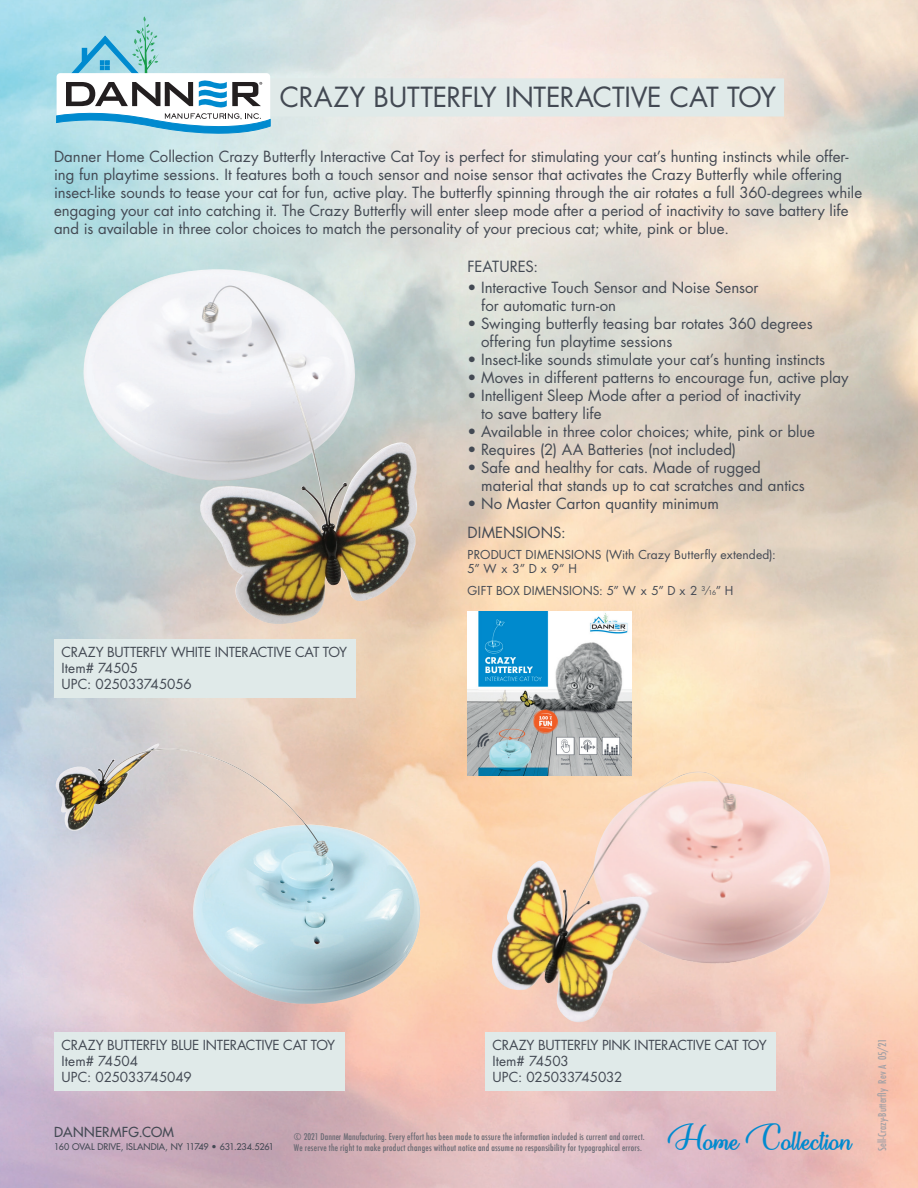
<style>
.page{position:relative;width:918px;height:1188px;background:#fff}
.page>*{position:absolute;margin:0;border:0;box-sizing:border-box;transform-origin:0 0}
.t1{font:38.1px "Dream Her";color:#008acf}
.t2{font:27px "Futura Std";letter-spacing:-.01em;color:#434953}
.t3{font:15px/18px "Futura Std";color:#434953}
.t4{font:13.5px/16.2px "Futura Std";letter-spacing:-.015em;color:#434953}
.t5{font:500 13.5px "Futura Std";letter-spacing:.02em;color:#434953}
.t6{font:12px/14.4px "Futura Std";letter-spacing:.015em;color:#434953}
.t7{font:500 condensed 10.5px "Futura";color:#a1a0a5}
.t8{font:500 condensed 9px/10.8px "Futura";letter-spacing:.025em;color:#676871}
.t9{font:500 9px "Futura Std";color:#434953}
.s1{font-size:6.6px}
</style>
<div class="page">
<img style="left:0;top:0;width:918px;height:1188px">
<svg style="left:56px;top:16px;width:728px;height:126px;background:#d7dfdf"></svg>
<img style="left:75px;top:269px;width:347px;height:360px">
<img style="left:56px;top:744px;width:368px;height:264px">
<img style="left:488px;top:772px;width:355px;height:256px">
<img style="left:468px;top:611px;width:163px;height:164px">
<div style="left:54px;top:1032px;width:291px;height:59px;background:#e0eae9"></div>
<div style="left:54px;top:639px;width:301px;height:59px;background:#e0eae9"></div>
<div style="left:485px;top:1032px;width:290px;height:59px;background:#e0eae9"></div>
<h2 class="t2" style="left:280px;top:80px;width:498px">CRAZY BUTTERFLY INTERACTIVE CAT TOY</h2>
<p class="t3" style="left:54px;top:148px;width:810px">Danner Home Collection Crazy Butterfly Interactive Cat Toy is perfect for stimulating your cat’s hunting instincts while offer&shy;ing fun playtime sessions. It features both a touch sensor and noise sensor that activates the Crazy Butterfly while offering insect-like sounds to tease your cat for fun, active play. The butterfly spinning through the air rotates a full 360-degrees while engaging your cat into catching it. The Crazy Butterfly will enter sleep mode after a period of inactivity to save battery life and is available in three color choices to match the personality of your precious cat; white, pink or blue.</p>
<p class="t3" style="left:468px;top:257px;width:72px">FEATURES:</p>
<p class="t3" style="left:481px;top:279px;width:279px;text-indent:-14px">• Interactive Touch Sensor and Noise Sensor for automatic turn-on</p>
<p class="t3" style="left:481px;top:315px;width:333px;text-indent:-14px">• Swinging butterfly teasing bar rotates 360 degrees offering fun playtime sessions</p>
<p class="t3" style="left:468px;top:351px;width:359px">• Insect-like sounds stimulate your cat’s hunting instincts</p>
<p class="t3" style="left:468px;top:369px;width:383px">• Moves in different patterns to encourage fun, active play</p>
<p class="t3" style="left:481px;top:387px;width:321px;text-indent:-14px">• Intelligent Sleep Mode after a period of inactivity to save battery life</p>
<p class="t3" style="left:468px;top:423px;width:349px">• Available in three color choices; white, pink or blue</p>
<p class="t3" style="left:468px;top:441px;width:270px">• Requires (2) AA Batteries (not included)</p>
<p class="t3" style="left:481px;top:459px;width:325px;text-indent:-14px">• Safe and healthy for cats. Made of rugged material that stands up to cat scratches and antics</p>
<p class="t3" style="left:468px;top:495px;width:253px">• No Master Carton quantity minimum</p>
<p class="t4" style="left:62px;top:644px;width:287px">CRAZY BUTTERFLY WHITE INTERACTIVE CAT TOY<br>Item# 74505<br>UPC: 025033745056</p>
<p class="t3" style="left:468px;top:524px;width:99px">DIMENSIONS:</p>
<p class="t6" style="left:468px;top:548px;width:310px">PRODUCT DIMENSIONS (With Crazy Butterfly extended):<br>5” W x 3” D x 9” H</p>
<p class="t6" style="left:468px;top:583px;width:267px">GIFT BOX DIMENSIONS: 5” W x 5” D x 2 <sup>3</sup> ⁄<span class="s1">16</span>” H</p>
<p class="t4" style="left:62px;top:1037px;width:275px">CRAZY BUTTERFLY BLUE INTERACTIVE CAT TOY<br>Item# 74504<br>UPC: 025033745049</p>
<p class="t4" style="left:492px;top:1037px;width:276px">CRAZY BUTTERFLY PINK INTERACTIVE CAT TOY<br>Item# 74503<br>UPC: 025033745032</p>
<p class="t5" style="left:54px;top:1123px;width:121px">DANNERMFG.COM</p>
<p class="t9" style="left:54px;top:1141px;width:221px">160 OVAL DRIVE, ISLANDIA, NY 11749 • 631.234.5261</p>
<p class="t8" style="left:294px;top:1131px;width:352px">© 2021 Danner Manufacturing. Every effort has been made to assure the information included is current and correct.<br>We reserve the right to make product changes without notice and assume no responsibility for typographical errors.</p>
<h1 class="t1" style="left:668px;top:1118px;width:185px">Home Collection</h1>
<p class="t7" style="left:876px;top:1151px;width:114px;rotate:-90deg">Sell-Crazy-Butterfly Rev A 05/21</p>
</div>
